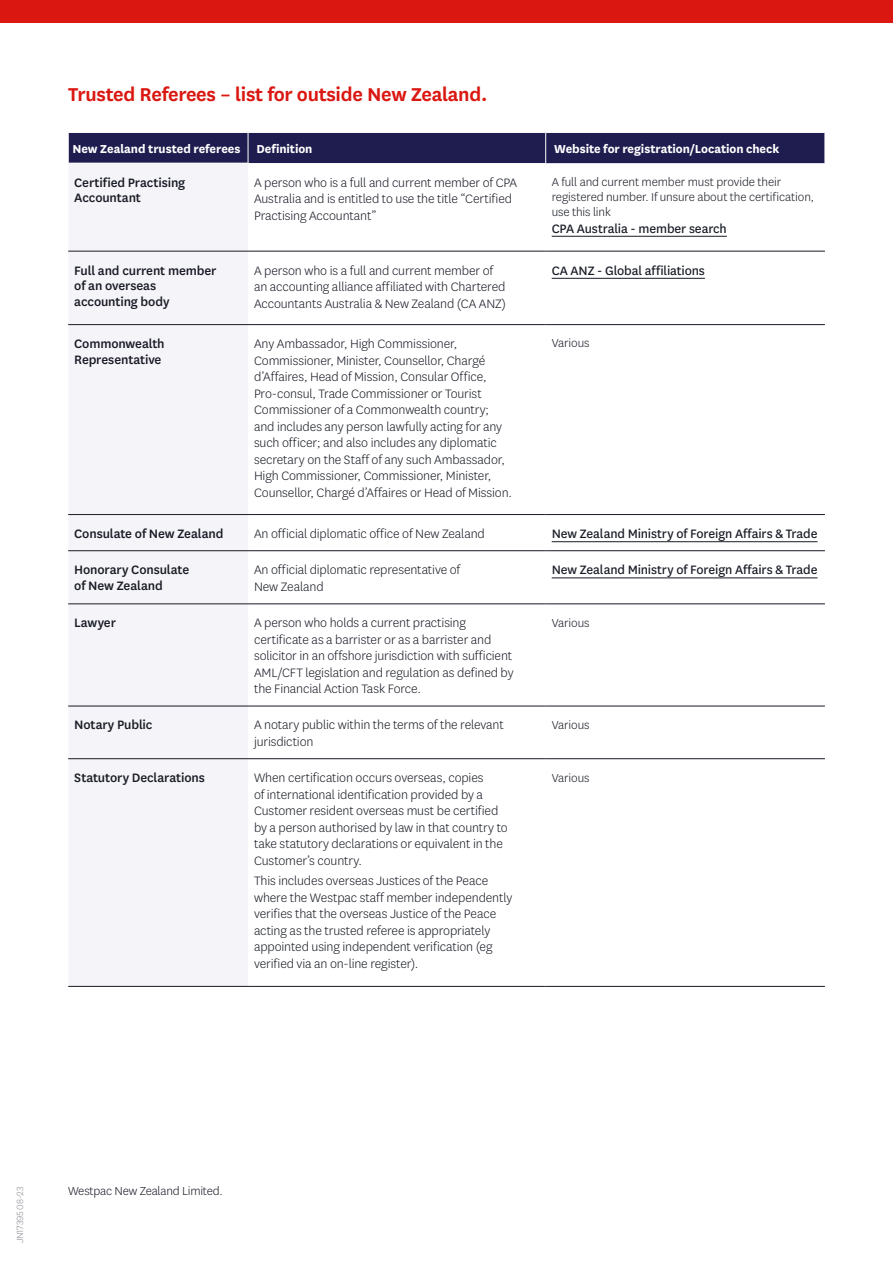
<style>
.page{position:relative;width:893px;height:1263px;background:#fff}
.page>*{position:absolute;margin:0;border:0;box-sizing:border-box;transform-origin:0 0}
.Red_Subheading{font:600 21.75px "National LF";letter-spacing:-.015em;color:#da1710}
.Table_body_copy{font:300 14.25px/16.5px "National LF";letter-spacing:-.01em;color:#181b25}
.Table_body_medium{font:500 14.25px/15.8px "National LF";letter-spacing:-.01em;color:#181b25}
.t1{font:14.25px "National LF";letter-spacing:-.01em;color:#181b25}
.t2{font:300 13.5px/15px "National LF";letter-spacing:-.01em;color:#181b25}
.t3{font:700 13.5px "National LF";letter-spacing:-.005em;color:#fff}
.t4{font:300 10.5px "National LF";letter-spacing:-.015em;color:#8b8d92}
</style>
<div class="page">
<div style="left:0;top:0;width:893px;height:22px;background:#da1710"></div>
<div style="left:69px;top:133px;width:756px;height:30px;background:#1f1c4f"></div>
<div style="left:68px;top:164px;width:180px;height:822px;background:#f5f4f8"></div>
<svg style="left:248px;top:163px;width:298px;height:823px"></svg>
<hr style="left:68px;top:251px;width:180px;height:1px;background:#181b25">
<hr style="left:248px;top:251px;width:298px;height:1px;background:#181b25">
<hr style="left:546px;top:251px;width:279px;height:1px;background:#181b25">
<hr style="left:68px;top:324px;width:180px;height:1px;background:#181b25">
<hr style="left:248px;top:324px;width:298px;height:1px;background:#181b25">
<hr style="left:546px;top:324px;width:279px;height:1px;background:#181b25">
<hr style="left:68px;top:514px;width:180px;height:1px;background:#181b25">
<hr style="left:248px;top:514px;width:298px;height:1px;background:#181b25">
<hr style="left:546px;top:514px;width:279px;height:1px;background:#181b25">
<hr style="left:68px;top:550px;width:180px;height:1px;background:#181b25">
<hr style="left:248px;top:550px;width:298px;height:1px;background:#181b25">
<hr style="left:546px;top:550px;width:279px;height:1px;background:#181b25">
<hr style="left:68px;top:604px;width:180px;height:1px;background:#181b25">
<hr style="left:248px;top:604px;width:298px;height:1px;background:#181b25">
<hr style="left:546px;top:604px;width:279px;height:1px;background:#181b25">
<hr style="left:68px;top:706px;width:180px;height:1px;background:#181b25">
<hr style="left:248px;top:706px;width:298px;height:1px;background:#181b25">
<hr style="left:546px;top:706px;width:279px;height:1px;background:#181b25">
<hr style="left:68px;top:758px;width:180px;height:1px;background:#181b25">
<hr style="left:248px;top:758px;width:298px;height:1px;background:#181b25">
<hr style="left:546px;top:758px;width:279px;height:1px;background:#181b25">
<hr style="left:68px;top:986px;width:180px;height:1px;background:#181b25">
<hr style="left:248px;top:986px;width:298px;height:1px;background:#181b25">
<hr style="left:546px;top:986px;width:279px;height:1px;background:#181b25">
<hr style="left:248px;top:133px;width:1px;height:30px;background:#fff">
<hr style="left:545px;top:133px;width:1px;height:30px;background:#fff">
<hr style="left:552px;top:236px;width:175px;height:1px;background:#181b25">
<hr style="left:552px;top:278px;width:153px;height:1px;background:#181b25">
<hr style="left:552px;top:541px;width:265px;height:1px;background:#181b25">
<hr style="left:552px;top:578px;width:265px;height:1px;background:#181b25">
<p class="Red_Subheading" style="left:68px;top:80px;width:421px">Trusted Referees – list for outside New Zealand.</p>
<p class="t3" style="left:72px;top:139px;width:170px">New Zealand trusted referees</p>
<p class="t3" style="left:257px;top:139px;width:57px">Definition</p>
<p class="t3" style="left:554px;top:139px;width:227px">Website for registration/Location check</p>
<p class="Table_body_medium" style="left:74px;top:173px;width:113px">Certified Practising<br>Accountant</p>
<p class="Table_body_copy" style="left:254px;top:174px;width:265px">A person who is a full and current member of CPA<br>Australia and is entitled to use the title “Certified<br>Practising Accountant”</p>
<p class="t2" style="left:552px;top:174px;width:264px">A full and current member must provide their registered number. If unsure about the certification, use this link</p>
<p class="t1" style="left:552px;top:219px;width:177px">CPA Australia - member search</p>
<p class="Table_body_medium" style="left:74px;top:261px;width:144px">Full and current member of an overseas accounting body</p>
<p class="Table_body_copy" style="left:254px;top:262px;width:254px">A person who is a full and current member of an accounting alliance affiliated with Chartered<br>Accountants Australia &amp; New Zealand (CA ANZ)</p>
<p class="t1" style="left:552px;top:261px;width:155px">CA ANZ - Global affiliations</p>
<p class="Table_body_medium" style="left:74px;top:335px;width:92px">Commonwealth<br>Representative</p>
<p class="Table_body_copy" style="left:254px;top:335px;width:259px">Any Ambassador, High Commissioner, Commissioner, Minister, Counsellor, Chargé d’Affaires, Head of Mission, Consular Office, Pro-consul, Trade Commissioner or Tourist Commissioner of a Commonwealth country; and includes any person lawfully acting for any such officer; and also includes any diplomatic secretary on the Staff of any such Ambassador, High Commissioner, Commissioner, Minister, Counsellor, Chargé d’Affaires or Head of Mission.</p>
<p class="t2" style="left:552px;top:335px;width:39px">Various</p>
<p class="Table_body_medium" style="left:74px;top:525px;width:151px">Consulate of New Zealand</p>
<p class="Table_body_copy" style="left:254px;top:525px;width:232px">An official diplomatic office of New Zealand</p>
<p class="t1" style="left:552px;top:524px;width:267px">New Zealand Ministry of Foreign Affairs &amp; Trade</p>
<p class="Table_body_medium" style="left:74px;top:561px;width:116px">Honorary Consulate of New Zealand</p>
<p class="Table_body_copy" style="left:254px;top:561px;width:208px">An official diplomatic representative of<br>New Zealand</p>
<p class="t1" style="left:552px;top:560px;width:267px">New Zealand Ministry of Foreign Affairs &amp; Trade</p>
<p class="Table_body_medium" style="left:74px;top:614px;width:43px">Lawyer</p>
<p class="Table_body_copy" style="left:254px;top:614px;width:261px">A person who holds a current practising certificate as a barrister or as a barrister and solicitor in an offshore jurisdiction with sufficient AML/CFT legislation and regulation as defined by the Financial Action Task Force.</p>
<p class="t2" style="left:552px;top:615px;width:39px">Various</p>
<p class="Table_body_medium" style="left:74px;top:716px;width:80px">Notary Public</p>
<p class="Table_body_copy" style="left:254px;top:716px;width:251px">A notary public within the terms of the relevant jurisdiction</p>
<p class="t2" style="left:552px;top:717px;width:39px">Various</p>
<p class="Table_body_medium" style="left:74px;top:769px;width:132px">Statutory Declarations</p>
<p class="Table_body_copy" style="left:254px;top:769px;width:255px">When certification occurs overseas, copies<br>of international identification provided by a Customer resident overseas must be certified by a person authorised by law in that country to take statutory declarations or equivalent in the Customer’s country.</p>
<p class="Table_body_copy" style="left:254px;top:872px;width:260px">This includes overseas Justices of the Peace where the Westpac staff member independently verifies that the overseas Justice of the Peace acting as the trusted referee is appropriately appointed using independent verification (eg verified via an on-line register).</p>
<p class="t2" style="left:552px;top:769px;width:39px">Various</p>
<p class="t4" style="left:13px;top:1243px;width:58px;rotate:-90deg">JN17395 08-23</p>
<p class="t2" style="left:68px;top:1183px;width:156px">Westpac New Zealand Limited.</p>
</div>
